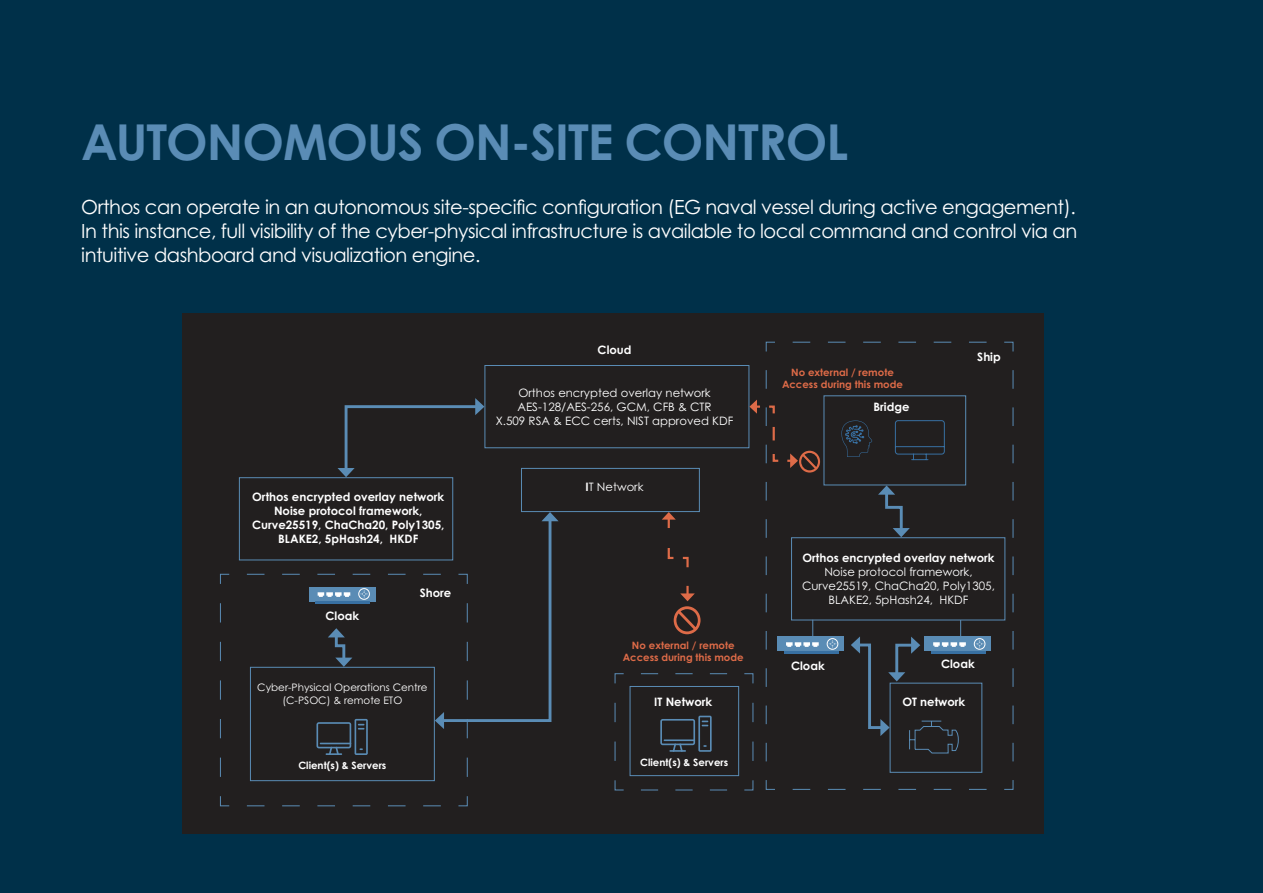
<style>
.page{position:relative;width:1263px;height:893px;background:#003049}
.page>*{position:absolute;margin:0;border:0;box-sizing:border-box;transform-origin:0 0}
.t1{font:700 49.5px "Century Gothic Pro";letter-spacing:-.02em;color:#5a8cb5}
.t2{font:19.5px/24px "Century Gothic Pro";letter-spacing:-.025em;color:#fff;text-align:justify}
.t3{font:700 11.55px/14px "Century Gothic Pro";color:#fff;text-align:center}
.t4{font:11.55px/14px "Century Gothic Pro";color:#fff;text-align:center}
.t5{font:10.35px/12.5px "Century Gothic Pro";color:#fff;text-align:center}
.t6{font:700 10.2px/12.1px "Century Gothic Pro";color:#de6b48;text-align:center}
.t7{font:700 10.2px "Century Gothic Pro";color:#fff}
.s1{font-weight:700}
</style>
<div class="page">
<div style="left:182px;top:314px;width:861px;height:520px;background:#221f1f"></div>
<div style="left:239px;top:477px;width:214px;height:83px;border:1px solid #5a8cb5"></div>
<div style="left:484px;top:365px;width:265px;height:83px;border:1px solid #5a8cb5"></div>
<svg style="left:220px;top:573px;width:248px;height:234px"></svg>
<svg style="left:765px;top:341px;width:249px;height:449px"></svg>
<svg style="left:337px;top:398px;width:147px;height:79px"></svg>
<div style="left:521px;top:468px;width:179px;height:44px;border:1px solid #5a8cb5"></div>
<svg style="left:238px;top:512px;width:321px;height:265px"></svg>
<div style="left:358px;top:588px;width:12px;height:12px;border:1px solid #fff;border-radius:50%"></div>
<svg style="left:614px;top:370px;width:381px;height:421px"></svg>
<h1 class="t1" style="left:81px;top:123px;width:768px">AUTONOMOUS ON-SITE CONTROL</h1>
<p class="t2" style="left:81px;top:197px;width:997px">Orthos can operate in an autonomous site-specific configuration (EG naval vessel during active engagement).<br>In this instance, full visibility of the cyber-physical infrastructure is available to local command and control via an intuitive dashboard and visualization engine.</p>
<p class="t3" style="left:252px;top:491px;width:194px">Orthos encrypted overlay network<br>Noise protocol framework,<br>Curve25519, ChaCha20, Poly1305,<br>BLAKE2, 5pHash24, HKDF</p>
<p class="t3" style="left:326px;top:610px;width:35px">Cloak</p>
<p class="t3" style="left:420px;top:587px;width:33px">Shore</p>
<p class="t5" style="left:257px;top:682px;width:172px">Cyber-Physical Operations Centre (C-PSOC) &amp; remote ETO</p>
<p class="t7" style="left:298px;top:762px;width:90px">Client(s) &amp; Servers</p>
<p class="t3" style="left:598px;top:343px;width:35px">Cloud</p>
<p class="t4" style="left:496px;top:387px;width:239px">Orthos encrypted overlay network<br>AES-128/AES-256, GCM, CFB &amp; CTR<br>X.509 RSA &amp; ECC certs, NIST approved KDF</p>
<p class="t4" style="left:585px;top:481px;width:60px"><span class="s1">I</span>T Network</p>
<p class="t6" style="left:623px;top:640px;width:122px">No external / remote<br>Access during this mode</p>
<p class="t6" style="left:782px;top:367px;width:122px">No external / remote<br>Access during this mode</p>
<p class="t3" style="left:873px;top:401px;width:38px">Bridge</p>
<p class="t3" style="left:977px;top:351px;width:25px">Ship</p>
<p class="t3" style="left:802px;top:552px;width:194px">Orthos encrypted overlay network</p>
<p class="t4" style="left:802px;top:566px;width:194px">Noise protocol framework,<br>Curve25519, ChaCha20, Poly1305,<br>BLAKE2, 5pHash24, HKDF</p>
<p class="t3" style="left:791px;top:659px;width:35px">Cloak</p>
<p class="t3" style="left:941px;top:658px;width:35px">Cloak</p>
<p class="t3" style="left:654px;top:696px;width:60px">IT Network</p>
<p class="t3" style="left:902px;top:696px;width:64px">OT network</p>
<p class="t7" style="left:640px;top:758px;width:90px">Client(s) &amp; Servers</p>
</div>
